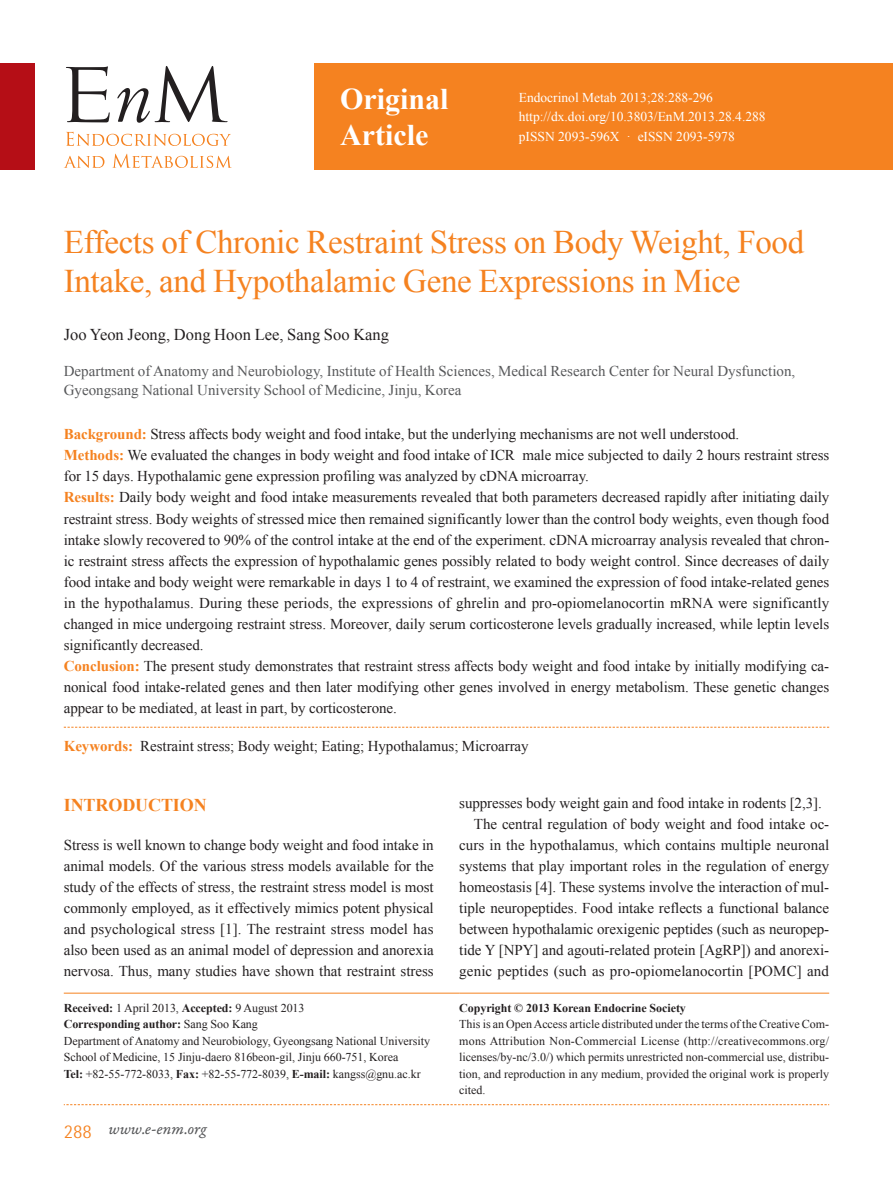
<style>
.page{position:relative;width:893px;height:1191px;background:#fff}
.page>*{position:absolute;margin:0;border:0;box-sizing:border-box;transform-origin:0 0}
.t1{font:33px/39.6px "Times New Roman";letter-spacing:-.01em;color:#f58220}
.t2{font:700 30px/36px "Times New Roman";color:#fff}
.t3{font:700 18px "Times New Roman";letter-spacing:-.005em;color:#f58220}
.t4{font:16.5px "Times New Roman";color:#231f20}
.t5{font:16.5px "Garamond Premr Pro It Capt";color:#57585a}
.t6{font:15px/21px "Times New Roman";letter-spacing:-.005em;color:#231f20}
.t7{font:15px/18.8px "Times New Roman";color:#57585a}
.t8{font:13.5px/19.5px "Times New Roman";color:#fff}
.t9{font:12px/16.5px "Times New Roman";letter-spacing:-.005em;color:#231f20}
.t10{font:700 12px "Times New Roman";letter-spacing:-.005em;color:#231f20}
.s1{font-weight:700;color:#f58220}
.s2{font-weight:700}
.s3{font-family:"Rotis Semi Sans Std";font-weight:300;font-size:19.5px;color:#f58220}
</style>
<div class="page">
<div style="left:315px;top:64px;width:578px;height:106px;background:#f58220"></div>
<div style="left:0;top:64px;width:34px;height:106px;background:#b50e16"></div>
<svg style="left:64px;top:154px;width:168px;height:14px"></svg>
<svg style="left:66px;top:132px;width:165px;height:14px"></svg>
<svg style="left:66px;top:66px;width:44px;height:56px"></svg>
<svg style="left:117px;top:66px;width:111px;height:57px"></svg>
<svg style="left:64px;top:727px;width:765px;height:1px"></svg>
<hr style="left:64px;top:992px;width:395px;height:1px;background:#f58220">
<hr style="left:459px;top:992px;width:370px;height:1px;background:#f58220">
<svg style="left:64px;top:1104px;width:765px;height:1px"></svg>
<h2 class="t2" style="left:340px;top:80px;width:110px">Original<br>Article</h2>
<p class="t8" style="left:519px;top:87px;width:248px">Endocrinol Metab 2013;28:288-296 http://dx.doi.org/10.3803/EnM.2013.28.4.288 pISSN 2093-596X · eISSN 2093-5978</p>
<h1 class="t1" style="left:64px;top:221px;width:742px">Effects of Chronic Restraint Stress on Body Weight, Food<br>Intake, and Hypothalamic Gene Expressions in Mice</h1>
<p class="t4" style="left:64px;top:323px;width:327px">Joo Yeon Jeong, Dong Hoon Lee, Sang Soo Kang</p>
<p class="t7" style="left:64px;top:362px;width:733px">Department of Anatomy and Neurobiology, Institute of Health Sciences, Medical Research Center for Neural Dysfunction,<br>Gyeongsang National University School of Medicine, Jinju, Korea</p>
<p class="t6" style="left:64px;top:424px;width:767px"><span class="s1">Background:</span> Stress affects body weight and food intake, but the underlying mechanisms are not well understood.<br><span class="s1">Methods:</span> We evaluated the changes in body weight and food intake of ICR male mice subjected to daily 2 hours restraint stress for 15 days. Hypothalamic gene expression profiling was analyzed by cDNA microarray.<br><span class="s1">Results:</span> Daily body weight and food intake measurements revealed that both parameters decreased rapidly after initiating daily restraint stress. Body weights of stressed mice then remained significantly lower than the control body weights, even though food intake slowly recovered to 90% of the control intake at the end of the experiment. cDNA microarray analysis revealed that chron&shy;ic restraint stress affects the expression of hypothalamic genes possibly related to body weight control. Since decreases of daily food intake and body weight were remarkable in days 1 to 4 of restraint, we examined the expression of food intake-related genes in the hypothalamus. During these periods, the expressions of ghrelin and pro-opiomelanocortin mRNA were significantly changed in mice undergoing restraint stress. Moreover, daily serum corticosterone levels gradually increased, while leptin levels significantly decreased.<br><span class="s1">Conclusion:</span> The present study demonstrates that restraint stress affects body weight and food intake by initially modifying ca&shy;nonical food intake-related genes and then later modifying other genes involved in energy metabolism. These genetic changes appear to be mediated, at least in part, by corticosterone.</p>
<p class="t6" style="left:64px;top:735px;width:466px"><span class="s1">Keywords:</span> Restraint stress; Body weight; Eating; Hypothalamus; Microarray</p>
<p class="t3" style="left:64px;top:792px;width:145px">INTRODUCTION</p>
<p class="t6" style="left:64px;top:834px;width:372px;text-align:justify">Stress is well known to change body weight and food intake in animal models. Of the various stress models available for the study of the effects of stress, the restraint stress model is most commonly employed, as it effectively mimics potent physical and psychological stress [1]. The restraint stress model has also been used as an animal model of depression and anorexia nervosa. Thus, many studies have shown that restraint stress</p>
<p class="t6" style="left:459px;top:792px;width:364px">suppresses body weight gain and food intake in rodents [2,3].</p>
<p class="t6" style="left:474px;top:813px;width:357px">The central regulation of body weight and food intake oc-</p>
<p class="t6" style="left:459px;top:834px;width:371px">curs in the hypothalamus, which contains multiple neuronal</p>
<p class="t6" style="left:459px;top:855px;width:372px">systems that play important roles in the regulation of energy</p>
<p class="t6" style="left:459px;top:876px;width:371px">homeostasis [4]. These systems involve the interaction of mul-</p>
<p class="t6" style="left:459px;top:897px;width:371px">tiple neuropeptides. Food intake reflects a functional balance</p>
<p class="t6" style="left:459px;top:918px;width:371px">between hypothalamic orexigenic peptides (such as neuropep-</p>
<p class="t6" style="left:459px;top:939px;width:371px">tide Y [NPY] and agouti-related protein [AgRP]) and anorexi-</p>
<p class="t6" style="left:459px;top:960px;width:371px">genic peptides (such as pro-opiomelanocortin [POMC] and</p>
<p class="t9" style="left:64px;top:999px;width:368px"><span class="s2">Received:</span> 1 April 2013, <span class="s2">Accepted:</span> 9 August 2013<br><span class="s2">Corresponding author:</span> Sang Soo Kang<br>Department of Anatomy and Neurobiology, Gyeongsang National University School of Medicine, 15 Jinju-daero 816beon-gil, Jinju 660-751, Korea<br><span class="s2">Tel:</span> +82-55-772-8033, <span class="s2">Fax:</span> +82-55-772-8039, <span class="s2">E-mail:</span> kangss@gnu.ac.kr</p>
<p class="t10" style="left:459px;top:999px;width:228px">Copyright © 2013 Korean Endocrine Society</p>
<p class="t9" style="left:459px;top:1015px;width:371px;text-align:justify">This is an Open Access article distributed under the terms of the Creative Com&shy;mons Attribution Non-Commercial License (http://creativecommons.org/ licenses/by-nc/3.0/) which permits unrestricted non-commercial use, distribu&shy;tion, and reproduction in any medium, provided the original work is properly cited.</p>
<p class="t5" style="left:64px;top:1118px;width:144px"><span class="s3">288</span> www.e-enm.org</p>
</div>
